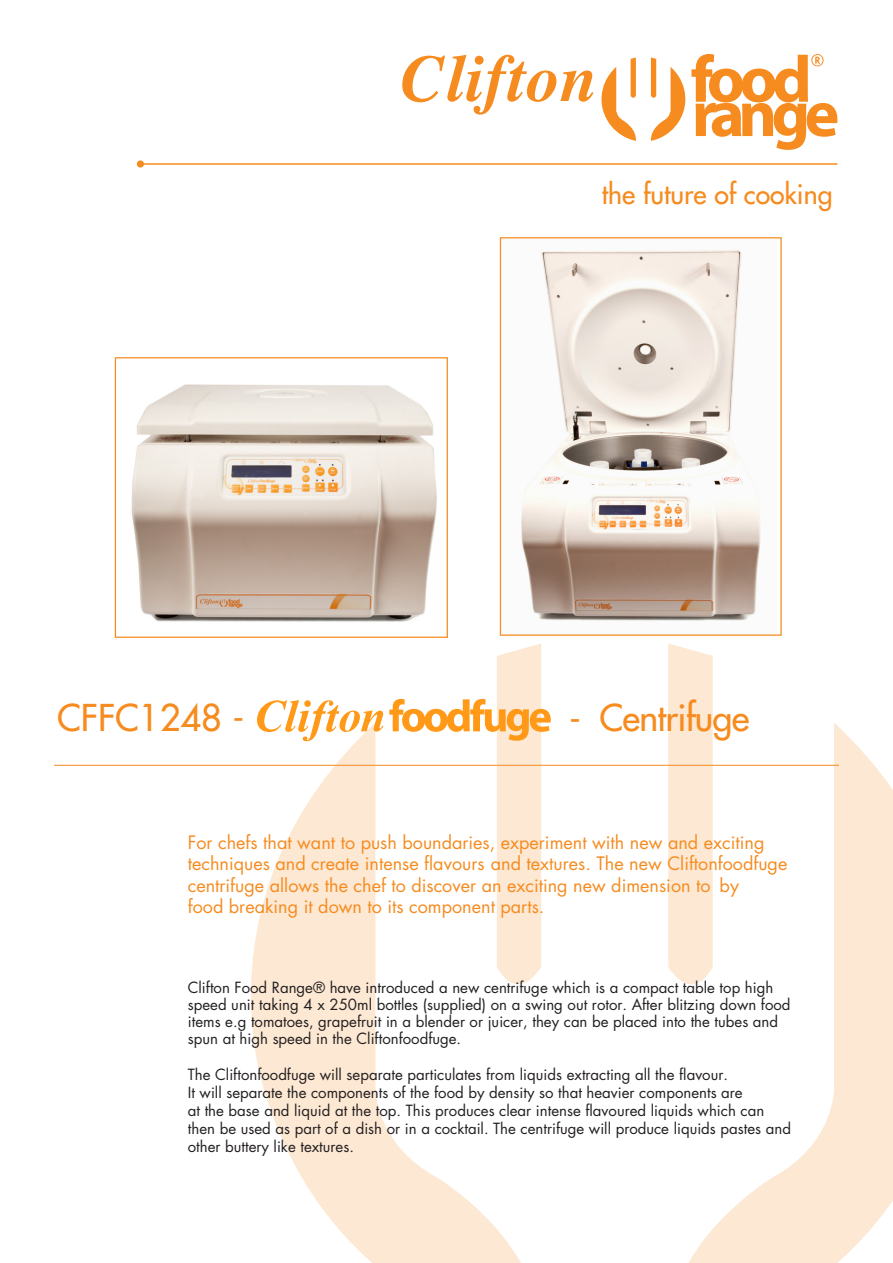
<style>
.page{position:relative;width:893px;height:1263px;background:#fff}
.page>*{position:absolute;margin:0;border:0;box-sizing:border-box;transform-origin:0 0}
.t1{font:36px "Futura";letter-spacing:-.02em;color:#f68b1f}
.t2{font:36px "Futura";color:#f68b1f}
.t3{font:26.7px "Futura";color:#f68b1f}
.t4{font:18px/21.6px "Futura LT";color:#f68b1f}
.t5{font:15px/18px "Futura LT";color:#231f20}
</style>
<div class="page">
<svg style="left:658px;top:723px;width:235px;height:540px"></svg>
<svg style="left:251px;top:726px;width:270px;height:537px;fill:#fde8d3"></svg>
<svg style="left:668px;top:643px;width:45px;height:363px;background:#fdead7"></svg>
<svg style="left:402px;top:55px;width:234px;height:86px"></svg>
<svg style="left:650px;top:54px;width:187px;height:96px"></svg>
<hr style="left:140px;top:163px;width:697px;height:2px;background:#f68b1f">
<div style="left:137px;top:160px;width:7px;height:8px;background:#f68b1f;border-radius:50%"></div>
<hr style="left:54px;top:765px;width:785px;height:1px;background:#f68b1f">
<div style="left:115px;top:357px;width:333px;height:281px;border:1px solid #f68b1f"></div>
<img style="left:131px;top:384px;width:306px;height:238px">
<img style="left:521px;top:250px;width:240px;height:371px">
<div style="left:500px;top:237px;width:282px;height:399px;border:1px solid #f68b1f"></div>
<svg style="left:257px;top:700px;width:126px;height:41px"></svg>
<svg style="left:389px;top:643px;width:162px;height:363px"></svg>
<p class="t3" style="left:602px;top:178px;width:232px">the future of cooking</p>
<p class="t2" style="left:57px;top:695px;width:189px">CFFC1248 -</p>
<p class="t1" style="left:569px;top:695px;width:182px">- Centrifuge</p>
<p class="t4" style="left:188px;top:831px;width:601px">For chefs that want to push boundaries, experiment with new and exciting techniques and create intense flavours and textures. The new Cliftonfoodfuge centrifuge allows the chef to discover an exciting new dimension to by<br>food breaking it down to its component parts.</p>
<p class="t5" style="left:188px;top:978px;width:604px;line-height:17.2px">Clifton Food Range® have introduced a new centrifuge which is a compact table top high speed unit taking 4 x 250ml bottles (supplied) on a swing out rotor. After blitzing down food items e.g tomatoes, grapefruit in a blender or juicer, they can be placed into the tubes and spun at high speed in the Cliftonfoodfuge.</p>
<p class="t5" style="left:188px;top:1066px;width:605px">The Cliftonfoodfuge will separate particulates from liquids extracting all the flavour.<br>It will separate the components of the food by density so that heavier components are<br>at the base and liquid at the top. This produces clear intense flavoured liquids which can then be used as part of a dish or in a cocktail. The centrifuge will produce liquids pastes and other buttery like textures.</p>
</div>
